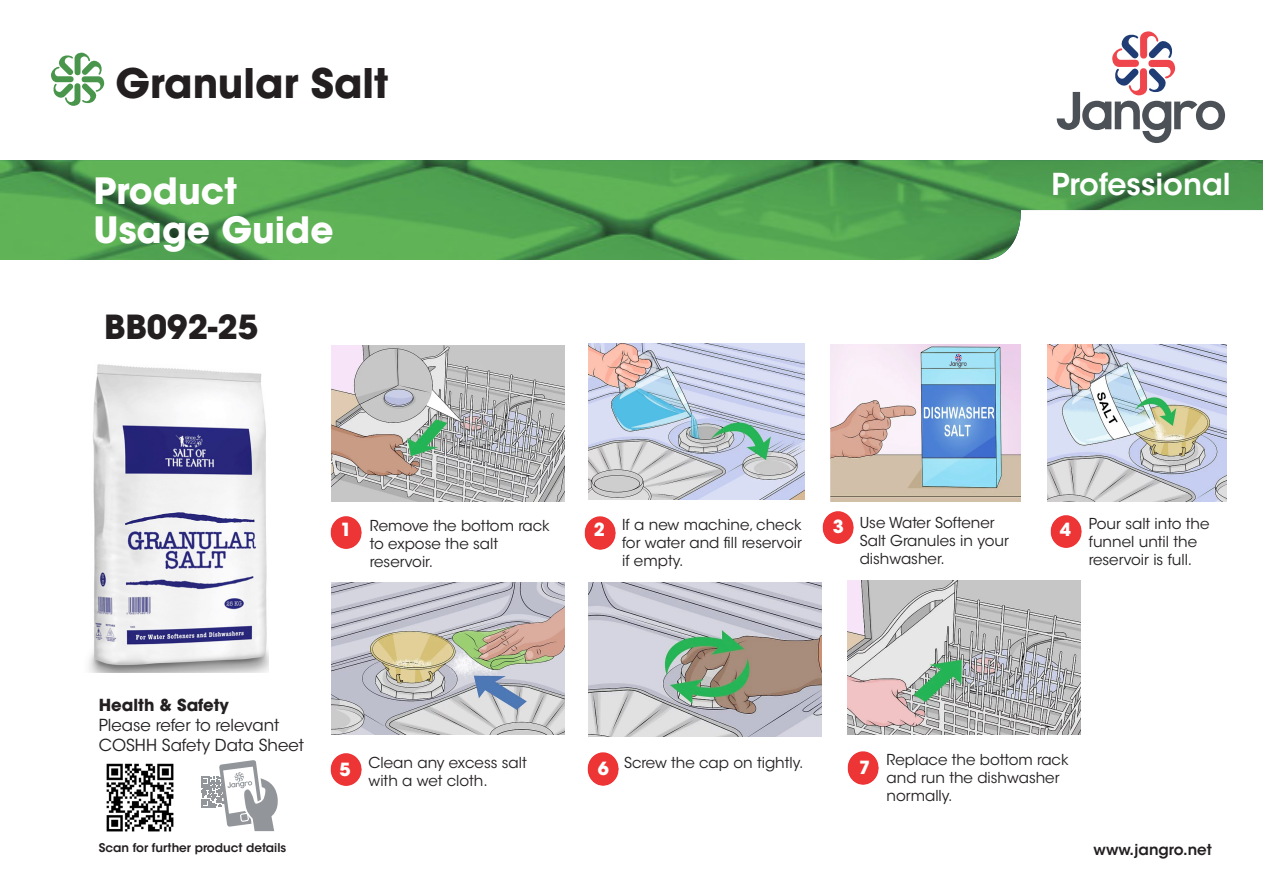
<style>
.page{position:relative;width:1263px;height:893px;background:#fff}
.page>*{position:absolute;margin:0;border:0;box-sizing:border-box;transform-origin:0 0}
.t1{font:700 40.5px "ITC Avant Garde Std";color:#231f20}
.t2{font:700 36px/39px "ITC Avant Garde Std";color:#fff}
.t3{font:700 33px "ITC Avant Garde Std";color:#231f20}
.t4{font:600 30px "ITC Avant Garde Std";color:#fff}
.t5{font:700 18px "ITC Avant Garde Pro";color:#fff}
.t6{font:16.5px/19.8px "ITC Avant Garde Std";color:#231f20}
.t7{font:15px/18px "ITC Avant Garde Std";color:#231f20}
.t8{font:600 15px "ITC Avant Garde Std";color:#231f20}
.t9{font:600 12px "ITC Avant Garde Std";color:#231f20}
.s1{font-weight:700}
</style>
<div class="page">
<img style="left:0;top:160px;width:1263px;height:100px">
<svg style="left:51px;top:53px;width:53px;height:53px"></svg>
<svg style="left:201px;top:760px;width:77px;height:71px"></svg>
<svg style="left:1057px;top:31px;width:168px;height:112px"></svg>
<img style="left:106px;top:763px;width:68px;height:69px">
<img style="left:331px;top:345px;width:233px;height:156px">
<img style="left:588px;top:344px;width:217px;height:156px">
<img style="left:1047px;top:345px;width:180px;height:156px">
<img style="left:332px;top:583px;width:232px;height:152px">
<img style="left:588px;top:583px;width:233px;height:154px">
<img style="left:847px;top:581px;width:233px;height:154px">
<img style="left:330px;top:516px;width:32px;height:33px">
<img style="left:584px;top:516px;width:32px;height:34px">
<img style="left:822px;top:511px;width:32px;height:33px">
<img style="left:1050px;top:515px;width:32px;height:33px">
<img style="left:330px;top:753px;width:32px;height:33px">
<img style="left:587px;top:752px;width:32px;height:34px">
<img style="left:847px;top:751px;width:32px;height:34px">
<img style="left:830px;top:345px;width:191px;height:156px">
<div style="left:1021px;top:212px;width:242px;height:128px;background:#fff"></div>
<img style="left:89px;top:364px;width:180px;height:308px">
<p class="t1" style="left:116px;top:56px;width:274px">Granular Salt</p>
<p class="t2" style="left:94px;top:171px;width:242px">Product<br>Usage Guide</p>
<p class="t3" style="left:104px;top:305px;width:155px">BB092-25</p>
<p class="t4" style="left:1051px;top:165px;width:181px">Professional</p>
<p class="t7" style="left:370px;top:517px;width:181px">Remove the bottom rack to expose the salt reservoir.</p>
<p class="t7" style="left:622px;top:516px;width:181px;text-align:justify">If a new machine, check for water and fill reservoir if empty.</p>
<p class="t7" style="left:860px;top:514px;width:151px">Use Water Softener<br>Salt Granules in your dishwasher.</p>
<p class="t7" style="left:1089px;top:515px;width:122px">Pour salt into the funnel until the reservoir is full.</p>
<p class="t5" style="left:341px;top:518px;width:13px">1</p>
<p class="t5" style="left:594px;top:518px;width:13px">2</p>
<p class="t5" style="left:833px;top:514px;width:13px">3</p>
<p class="t5" style="left:1060px;top:517px;width:13px">4</p>
<p class="t6" style="left:99px;top:696px;width:207px"><span class="s1">Health &amp; Safety<br></span>Please refer to relevant<br>COSHH Safety Data Sheet</p>
<p class="t7" style="left:369px;top:754px;width:160px">Clean any excess salt with a wet cloth.</p>
<p class="t7" style="left:624px;top:754px;width:181px">Screw the cap on tightly.</p>
<p class="t7" style="left:887px;top:751px;width:183px">Replace the bottom rack and run the dishwasher normally.</p>
<p class="t5" style="left:339px;top:758px;width:13px">5</p>
<p class="t5" style="left:598px;top:757px;width:13px">6</p>
<p class="t5" style="left:859px;top:755px;width:13px">7</p>
<p class="t9" style="left:99px;top:840px;width:189px">Scan for further product details</p>
<p class="t8" style="left:1093px;top:840px;width:120px">www.jangro.net</p>
</div>
